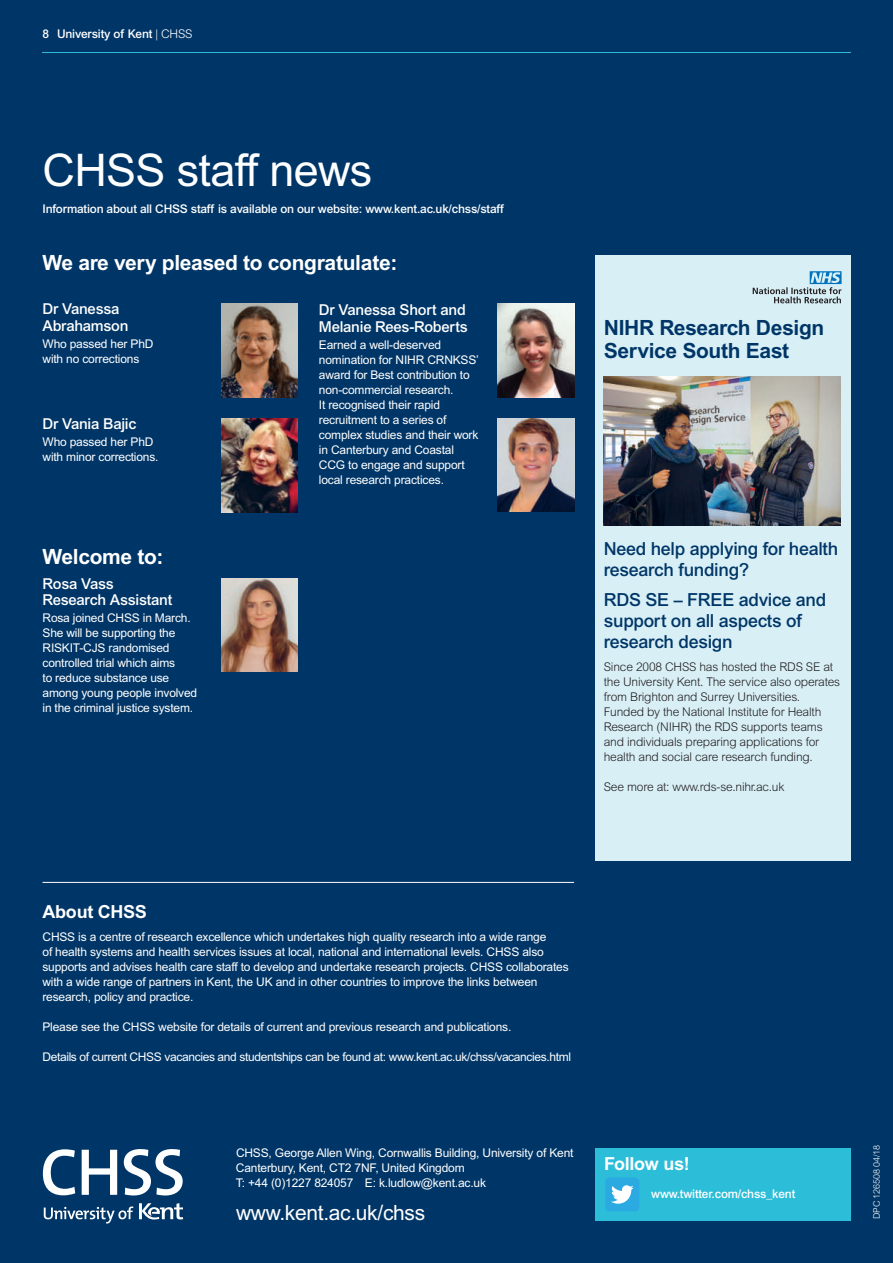
<style>
.page{position:relative;width:893px;height:1263px;background:#003667}
.page>*{position:absolute;margin:0;border:0;box-sizing:border-box;transform-origin:0 0}
.t1{font:45px "Arial";letter-spacing:-.015em;color:#fff}
.t2{font:700 21px "Arial";letter-spacing:-.015em;color:#fff}
.t3{font:700 21px/22.5px "Arial";letter-spacing:-.015em;color:#003667}
.t4{font:21px "Arial";letter-spacing:-.015em;color:#fff}
.t5{font:500 18px/21px "Arial";letter-spacing:-.015em;color:#003667}
.t6{font:700 18px "Arial";letter-spacing:-.015em;color:#fff}
.t7{font:500 15px/16.5px "Arial";letter-spacing:-.015em;color:#fff}
.t8{font:12px/15px "Arial";letter-spacing:-.015em;color:#fff}
.t9{font:300 12px/15px "Arial";letter-spacing:-.015em;color:#231f20}
.t10{font:500 12px "Arial";letter-spacing:-.015em;color:#fff}
.t11{font:300 9px "Arial";letter-spacing:-.015em;color:#fff}
.s1{font-weight:300}
</style>
<div class="page">
<hr style="left:43px;top:52px;width:807px;height:1px;background:#2cbdd8">
<hr style="left:43px;top:882px;width:531px;height:1px;background:#fff">
<svg style="left:44px;top:1206px;width:89px;height:17px"></svg>
<svg style="left:139px;top:1203px;width:44px;height:17px"></svg>
<svg style="left:43px;top:1149px;width:32px;height:46px"></svg>
<svg style="left:82px;top:1150px;width:35px;height:45px"></svg>
<svg style="left:124px;top:1149px;width:59px;height:46px"></svg>
<div style="left:595px;top:1148px;width:255px;height:72px;background:#2cbdd8"></div>
<div style="left:605px;top:1177px;width:34px;height:34px;background:#2aaae1;border-radius:4px"></div>
<svg style="left:611px;top:1185px;width:23px;height:19px"></svg>
<div style="left:595px;top:255px;width:255px;height:606px;background:#d8eff6"></div>
<img style="left:604px;top:376px;width:236px;height:149px">
<svg style="left:753px;top:271px;width:88px;height:32px"></svg>
<img style="left:221px;top:304px;width:77px;height:93px">
<img style="left:221px;top:419px;width:77px;height:93px">
<img style="left:497px;top:303px;width:77px;height:94px">
<img style="left:497px;top:418px;width:77px;height:94px">
<img style="left:221px;top:578px;width:77px;height:94px">
<p class="t10" style="left:43px;top:30px;width:151px">8 University of Kent <span class="s1">| CHSS</span></p>
<h1 class="t1" style="left:43px;top:144px;width:331px">CHSS staff news</h1>
<p class="t10" style="left:43px;top:204px;width:463px">Information about all CHSS staff is available on our website: www.kent.ac.uk/chss/staff</p>
<h2 class="t2" style="left:43px;top:255px;width:356px">We are very pleased to congratulate:</h2>
<p class="t7" style="left:43px;top:302px;width:88px">Dr Vanessa<br>Abrahamson</p>
<p class="t8" style="left:43px;top:336px;width:112px">Who passed her PhD with no corrections</p>
<p class="t7" style="left:319px;top:303px;width:150px">Dr Vanessa Short and<br>Melanie Rees-Roberts</p>
<p class="t8" style="left:319px;top:337px;width:162px">Earned a well-deserved nomination for NIHR CRNKSS’ award for Best contribution to non-commercial research.<br>It recognised their rapid recruitment to a series of complex studies and their work in Canterbury and Coastal<br>CCG to engage and support local research practices.</p>
<p class="t7" style="left:43px;top:417px;width:95px">Dr Vania Bajic</p>
<p class="t8" style="left:43px;top:435px;width:118px">Who passed her PhD with minor corrections.</p>
<h2 class="t2" style="left:43px;top:549px;width:122px">Welcome to:</h2>
<p class="t7" style="left:43px;top:577px;width:131px">Rosa Vass<br>Research Assistant</p>
<p class="t8" style="left:43px;top:611px;width:156px">Rosa joined CHSS in March.<br>She will be supporting the<br>RISKIT-CJS randomised controlled trial which aims<br>to reduce substance use among young people involved in the criminal justice system.</p>
<h2 class="t3" style="left:604px;top:319px;width:222px">NIHR Research Design<br>Service South East</h2>
<h3 class="t5" style="left:604px;top:540px;width:236px">Need help applying for health research funding?</h3>
<h3 class="t5" style="left:604px;top:591px;width:224px">RDS SE – FREE advice and support on all aspects of research design</h3>
<p class="t9" style="left:604px;top:661px;width:238px">Since 2008 CHSS has hosted the RDS SE at the University Kent. The service also operates from Brighton and Surrey Universities.<br>Funded by the National Institute for Health Research (NIHR) the RDS supports teams and individuals preparing applications for health and social care research funding.</p>
<p class="t9" style="left:604px;top:781px;width:182px">See more at: www.rds-se.nihr.ac.uk</p>
<h3 class="t6" style="left:43px;top:905px;width:106px">About CHSS</h3>
<p class="t8" style="left:42px;top:929px;width:528px">CHSS is a centre of research excellence which undertakes high quality research into a wide range<br>of health systems and health services issues at local, national and international levels. CHSS also supports and advises health care staff to develop and undertake research projects. CHSS collaborates with a wide range of partners in Kent, the UK and in other countries to improve the links between research, policy and practice.</p>
<p class="t8" style="left:42px;top:1019px;width:470px">Please see the CHSS website for details of current and previous research and publications.</p>
<p class="t8" style="left:42px;top:1049px;width:530px">Details of current CHSS vacancies and studentships can be found at: www.kent.ac.uk/chss/vacancies.html</p>
<p class="t8" style="left:236px;top:1145px;width:339px">CHSS, George Allen Wing, Cornwallis Building, University of Kent<br>Canterbury, Kent, CT2 7NF, United Kingdom<br>T: +44 (0)1227 824057 E: k.ludlow@kent.ac.uk</p>
<h2 class="t4" style="left:236px;top:1200px;width:191px">www.kent.ac.uk/chss</h2>
<h3 class="t6" style="left:604px;top:1157px;width:87px">Follow us!</h3>
<p class="t10" style="left:651px;top:1189px;width:146px">www.twitter.com/chss_kent</p>
<p class="t11" style="left:873px;top:1219px;width:75px;rotate:-90deg">DPC 126508 04/18</p>
</div>
